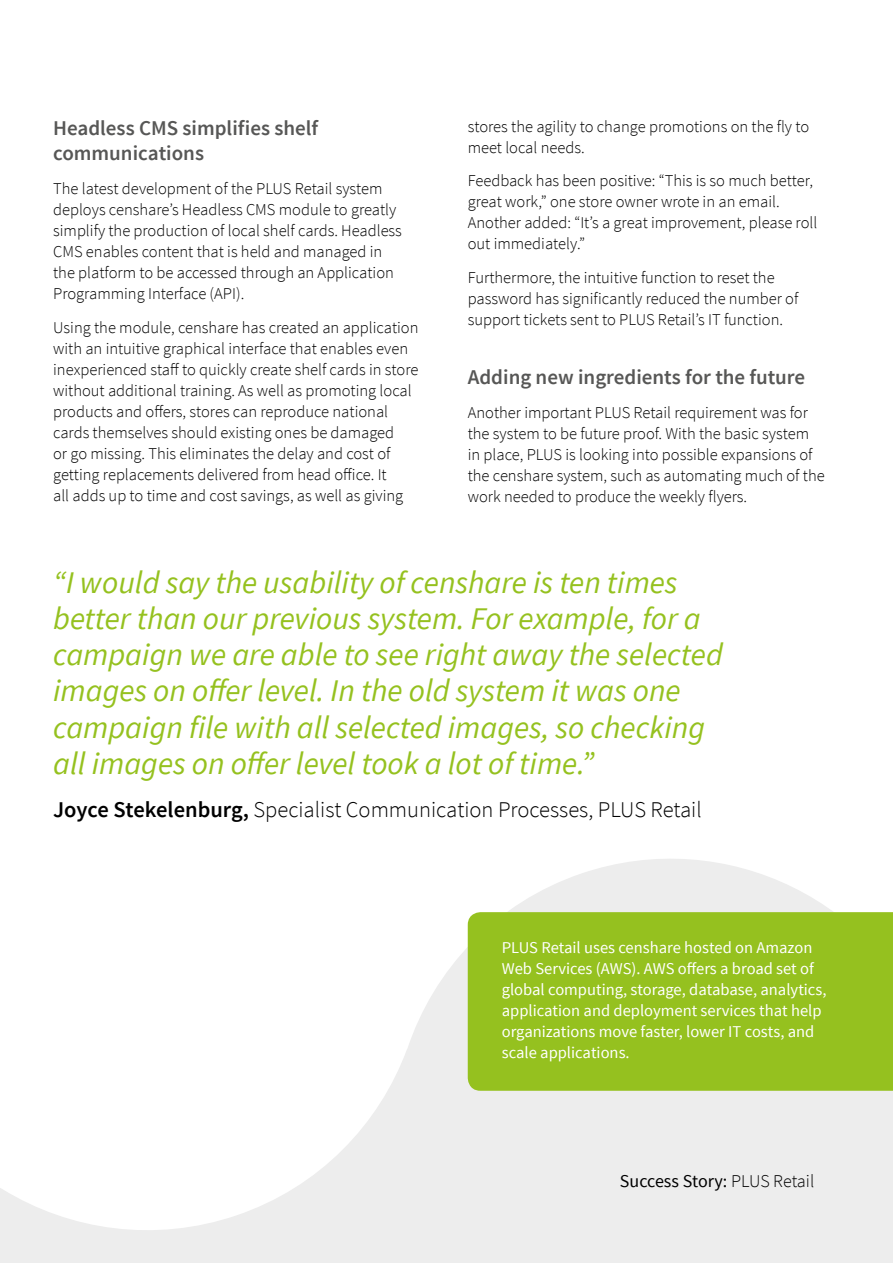
<style>
.page{position:relative;width:893px;height:1263px;background:#fff}
.page>*{position:absolute;margin:0;border:0;box-sizing:border-box;transform-origin:0 0}
.t1{font:italic 31.5px/36px "Source Sans Pro";color:#95c11f}
.t2{font:300 22.5px "Source Sans Pro";color:#000}
.t3{font:600 21px/25.5px "Source Sans Pro";color:#575756}
.t4{font:18px "Source Sans Pro";color:#000}
.t5{font:300 16.5px/21px "Source Sans Pro";color:#000}
.t6{font:16.5px/21px "Source Sans Pro";color:#fff}
.s1{font-weight:600}
.s2{font-weight:300}
</style>
<div class="page">
<svg style="left:0;top:859px;width:893px;height:404px"></svg>
<div style="left:468px;top:912px;width:425px;height:179px;background:#95c11f"></div>
<p class="t3" style="left:53px;top:116px;width:266px">Headless CMS simplifies shelf communications</p>
<p class="t5" style="left:53px;top:178px;width:350px">The latest development of the PLUS Retail system deploys censhare’s Headless CMS module to greatly simplify the production of local shelf cards. Headless CMS enables content that is held and managed in the platform to be accessed through an Application Programming Interface (API).</p>
<p class="t5" style="left:53px;top:317px;width:367px">Using the module, censhare has created an application with an intuitive graphical interface that enables even inexperienced staff to quickly create shelf cards in store without additional training. As well as promoting local products and offers, stores can reproduce national cards themselves should existing ones be damaged<br>or go missing. This eliminates the delay and cost of getting replacements delivered from head office. It<br>all adds up to time and cost savings, as well as giving</p>
<p class="t5" style="left:468px;top:116px;width:343px">stores the agility to change promotions on the fly to meet local needs.</p>
<p class="t5" style="left:468px;top:170px;width:351px">Feedback has been positive: “This is so much better, great work,” one store owner wrote in an email.<br>Another added: “It’s a great improvement, please roll out immediately.”</p>
<p class="t5" style="left:468px;top:267px;width:332px">Furthermore, the intuitive function to reset the password has significantly reduced the number of support tickets sent to PLUS Retail’s IT function.</p>
<p class="t3" style="left:468px;top:365px;width:339px">Adding new ingredients for the future</p>
<p class="t5" style="left:468px;top:402px;width:358px">Another important PLUS Retail requirement was for the system to be future proof. With the basic system in place, PLUS is looking into possible expansions of the censhare system, such as automating much of the work needed to produce the weekly flyers.</p>
<p class="t1" style="left:53px;top:565px;width:671px">“I would say the usability of censhare is ten times better than our previous system. For example, for a campaign we are able to see right away the selected images on offer level. In the old system it was one campaign file with all selected images, so checking all images on offer level took a lot of time.”</p>
<h2 class="t2" style="left:53px;top:796px;width:650px"><span class="s1">Joyce Stekelenburg,</span> Specialist Communication Processes, PLUS Retail</h2>
<p class="t6" style="left:502px;top:937px;width:326px">PLUS Retail uses censhare hosted on Amazon Web Services (AWS). AWS offers a broad set of global computing, storage, database, analytics, application and deployment services that help organizations move faster, lower IT costs, and scale applications.</p>
<p class="t4" style="left:620px;top:1170px;width:196px">Success Story: <span class="s2">PLUS Retail</span></p>
</div>
